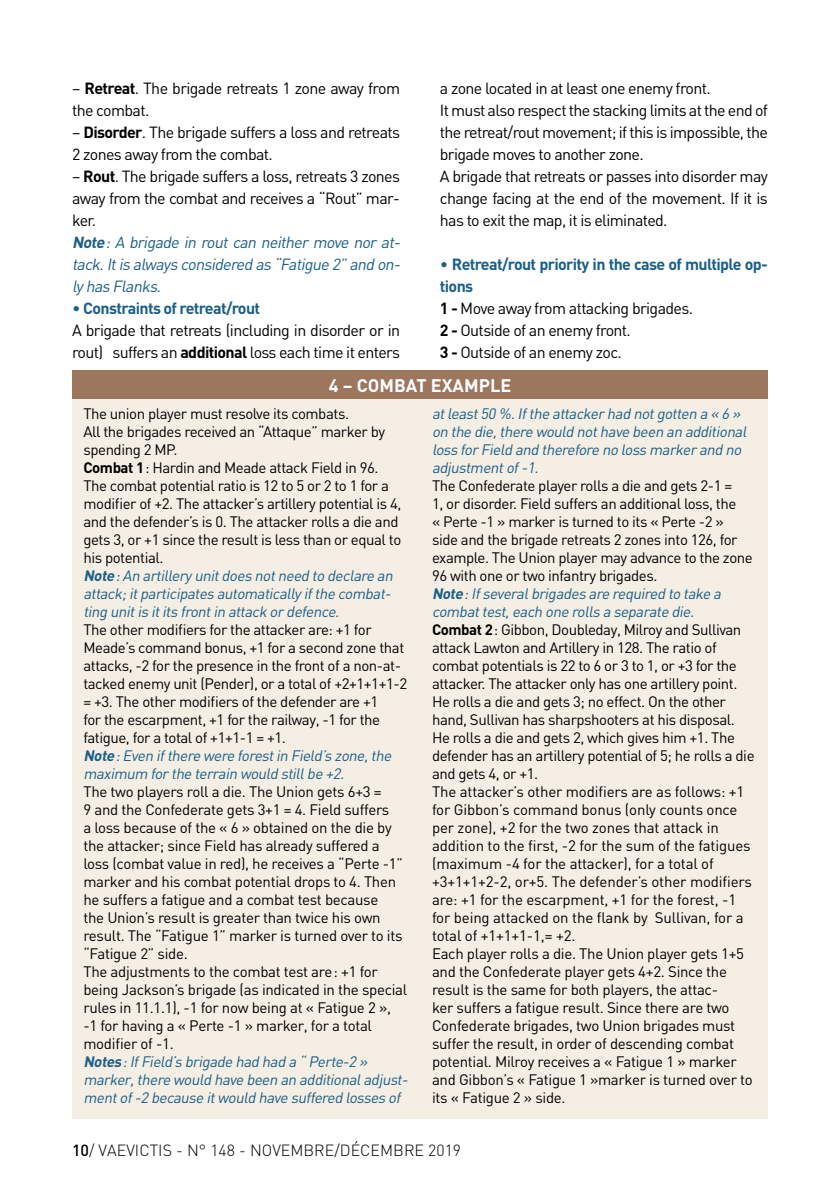
<style>
.page{position:relative;width:840px;height:1191px;background:#fff}
.page>*{position:absolute;margin:0;border:0;box-sizing:border-box;transform-origin:0 0}
.t1{font:700 18px "DIN";color:#fff}
.t2{font:16px/22px "DIN";letter-spacing:-.04em;color:#000}
.t3{font:italic 16px/22px "DIN";color:#1a5f88}
.t4{font:300 16px "DIN";color:#000}
.t5{font:15px/18px "DIN";letter-spacing:-.03em;color:#000}
.t6{font:italic 15px/18px "DIN";color:#1a5f88}
.s1{font-weight:700}
.s2{font-style:normal;color:#000}
.s3{font-weight:700;font-style:normal;color:#000}
.s4{color:#1a5f88}
.s5{font-weight:700;color:#1a5f88}
.s6{font-weight:700;font-style:italic;color:#1a5f88}
.s7{font-style:italic;color:#1a5f88}
.s8{font-weight:500}
</style>
<div class="page">
<div style="left:72px;top:389px;width:695px;height:730px;background:#f4eee4"></div>
<div style="left:72px;top:370px;width:695px;height:29px;background:#9c765d"></div>
<p class="t2" style="left:72px;top:77px;width:329px">– <span class="s1">Retreat</span>. The brigade retreats 1 zone away from the combat.</p>
<p class="t2" style="left:72px;top:121px;width:329px">– <span class="s1">Disorder</span>. The brigade suffers a loss and retreats<br>2 zones away from the combat.</p>
<p class="t3" style="left:72px;top:165px;width:333px"><span class="s2">–</span> <span class="s3">Rout</span><span class="s2">. The brigade suffers a loss, retreats 3 zones away from the combat and receives a “Rout” mar&shy;ker.<br></span><span class="s1">Note</span>: A brigade in rout can neither move nor at&shy;tack.Itisalwaysconsidered as“Fatigue 2”and on&shy;lyhasFlanks.</p>
<p class="t2" style="left:72px;top:297px;width:329px"><span class="s4">•</span> <span class="s5">Constraints of retreat/rout<br></span>A brigade that retreats (including in disorder or in rout) suffers an <span class="s1">additional</span> loss each time it enters</p>
<p class="t2" style="left:439px;top:77px;width:329px">a zone located in at least one enemy front.<br>It must also respect the stacking limits at the end of the retreat/rout movement; if this is impossible, the brigade moves to another zone.<br>A brigade that retreats or passes into disorder may change facing at the end of the movement. If it is has to exit the map, it is eliminated.</p>
<p class="t2" style="left:439px;top:253px;width:329px"><span class="s4">•</span> <span class="s5">Retreat/rout priority in the case of multiple op&shy;tions<br></span><span class="s1">1 -</span> Move away from attacking brigades.<br><span class="s1">2 -</span> Outside of an enemy front.<br><span class="s1">3 -</span> Outside of an enemy zoc.</p>
<p class="t1" style="left:328px;top:374px;width:181px">4 – com bat EXaMPLE</p>
<p class="t5" style="left:83px;top:404px;width:319px">The union player must resolve its combats.<br>All the brigades received an “Attaque” marker by spending 2 MP.<br><span class="s1">Combat 1</span>: Hardin and Meade attack Field in 96.<br>The combat potential ratio is 12 to 5 or 2 to 1 for a modifier of +2. The attacker’s artillery potential is 4, and the defender’s is 0. The attacker rolls a die and gets 3, or +1 since the result is less than or equal to his potential.<br><span class="s6">Note</span><span class="s7">:An artilleryunitdoes notneed to declare an attack;itparticipates automaticallyifthe combat&shy;ting unitis itits frontin attack ordefence.</span></p>
<p class="t5" style="left:83px;top:620px;width:325px">The other modifiers for the attacker are: +1 for Meade’s command bonus, +1 for a second zone that attacks, -2 for the presence in the front of a non-at&shy;tacked enemy unit (Pender), or a total of +2+1+1+1-2 = +3. The other modifiers of the defender are +1<br>for the escarpment, +1 for the railway, -1 for the fatigue, for a total of +1+1-1 = +1.<br><span class="s6">Note</span><span class="s7">:Even ifthere were forestin Field’s zone,the maximum forthe terrain would stillbe +2.</span></p>
<p class="t5" style="left:83px;top:782px;width:329px">The two players roll a die. The Union gets 6+3 =<br>9 and the Confederate gets 3+1 = 4. Field suffers<br>a loss because of the « 6 » obtained on the die by the attacker; since Field has already suffered a<br>loss (combat value in red), he receives a “Perte -1” marker and his combat potential drops to 4. Then he suffers a fatigue and a combat test because<br>the Union’s result is greater than twice his own result. The “Fatigue 1” marker is turned over to its “Fatigue 2” side.<br>The adjustments to the combat test are: +1 for being Jackson’s brigade (as indicated in the special rules in 11.1.1), -1 for now being at « Fatigue 2 »,<br>-1 for having a « Perte -1 » marker, for a total modifier of -1.<br><span class="s6">Notes</span><span class="s7">:IfField’s brigade had had a “ Perte-2 » marker,there would have been an additionaladjust&shy;mentof-2 because itwould have suffered losses of</span></p>
<p class="t6" style="left:432px;top:404px;width:319px">atleast50 %.Ifthe attackerhad notgotten a « 6 » on the die,there would nothave been an additional loss forField and therefore no loss markerand no adjustmentof-1.</p>
<p class="t5" style="left:432px;top:476px;width:324px">The Confederate player rolls a die and gets 2-1 =<br>1, or disorder. Field suffers an additional loss, the<br>« Perte -1 » marker is turned to its « Perte -2 »<br>side and the brigade retreats 2 zones into 126, for example. The Union player may advance to the zone 96 with one or two infantry brigades.<br><span class="s6">Note</span><span class="s7">:Ifseveralbrigades are required to take a combattest,each one rolls a separate die.<br></span><span class="s1">Combat 2</span>: Gibbon, Doubleday, Milroy and Sullivan attack Lawton and Artillery in 128. The ratio of combat potentials is 22 to 6 or 3 to 1, or +3 for the attacker. The attacker only has one artillery point.<br>He rolls a die and gets 3; no effect. On the other hand, Sullivan has sharpshooters at his disposal.<br>He rolls a die and gets 2, which gives him +1. The defender has an artillery potential of 5; he rolls a die and gets 4, or +1.<br>The attacker’s other modifiers are as follows: +1 for Gibbon’s command bonus (only counts once per zone), +2 for the two zones that attack in addition to the first, -2 for the sum of the fatigues (maximum -4 for the attacker), for a total of +3+1+1+2-2, or+5. The defender’s other modifiers are: +1 for the escarpment, +1 for the forest, -1 for being attacked on the flank by Sullivan, for a total of +1+1+1-1,= +2.<br>Each player rolls a die. The Union player gets 1+5 and the Confederate player gets 4+2. Since the result is the same for both players, the attac-<br>ker suffers a fatigue result. Since there are two Confederate brigades, two Union brigades must suffer the result, in order of descending combat potential. Milroy receives a « Fatigue 1 » marker and Gibbon’s « Fatigue 1 »marker is turned over to its « Fatigue 2 » side.</p>
<p class="t4" style="left:72px;top:1140px;width:390px"><span class="s8">10</span>/ VAEVICTIS - N° 148 - NOVEMBRE/DÉCEMBRE 2019</p>
</div>
